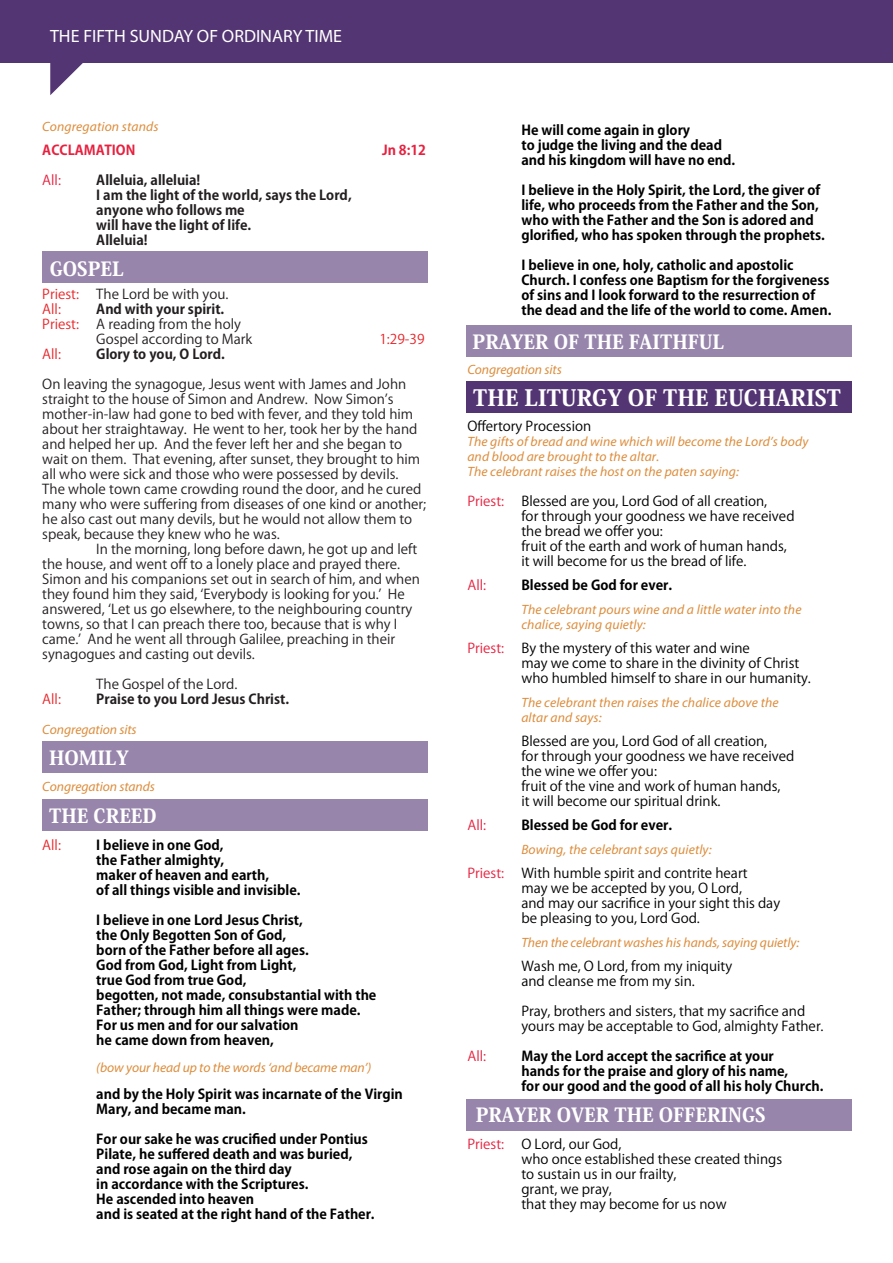
<style>
.page{position:relative;width:893px;height:1263px;background:#fff}
.page>*{position:absolute;margin:0;border:0;box-sizing:border-box;transform-origin:0 0}
.t1{font:800 22.35px "Koz Min Pro";color:#fff}
.t2{font:800 19.35px "Koz Min Pro";color:#fff}
.t3{font:17.85px "Myriad Pro";color:#fff}
.t4{font:700 13.5px/15px "Koz Go Pro";color:#000}
.t5{font:13.5px/15px "Koz Go Pro";color:#231f20}
.t6{font:13.5px/15px "Koz Go Pro";color:#000}
.t7{font:italic 13.5px/15px "Myriad Pro";letter-spacing:.01em;color:#dd8d3c}
.t8{font:700 13.5px/15px "Koz Go Pro";color:#231f20}
.t9{font:13.5px "Koz Go Pro";color:#e7213f}
.t10{font:13.5px "Koz Go Pro";color:#e8262a}
.t11{font:700 13.5px "Koz Go Pro";color:#e7213f}
.t12{font:13.5px "Koz Go Pro";color:#e52140}
.t13{font:13.5px "Koz Go Pro";color:#e92428}
</style>
<div class="page">
<div style="left:42px;top:741px;width:386px;height:32px;background:#9785ab"></div>
<div style="left:466px;top:325px;width:385px;height:32px;background:#9785ab"></div>
<div style="left:466px;top:381px;width:385px;height:32px;background:#533573"></div>
<div style="left:466px;top:1099px;width:385px;height:32px;background:#9785ab"></div>
<div style="left:42px;top:251px;width:386px;height:32px;background:#9785ab"></div>
<div style="left:0;top:0;width:893px;height:63px;background:#533573"></div>
<svg style="left:50px;top:63px;width:33px;height:32px"></svg>
<div style="left:42px;top:799px;width:386px;height:32px;background:#9785ab"></div>
<h3 class="t3" style="left:50px;top:25px;width:294px">THE FIFTH SUNDAY OF ORDINARY TIME</h3>
<p class="t7" style="left:42px;top:119px;width:118px">Congregation stands</p>
<p class="t11" style="left:42px;top:142px;width:95px">ACCLAMATION</p>
<p class="t11" style="left:382px;top:142px;width:45px">Jn 8:12</p>
<p class="t9" style="left:42px;top:172px;width:20px">All:</p>
<p class="t8" style="left:96px;top:174px;width:257px">Alleluia, alleluia!<br>I am the light of the world, says the Lord, anyone who follows me<br>will have the light of life.<br>Alleluia!</p>
<h2 class="t2" style="left:50px;top:254px;width:76px">GOSPEL</h2>
<p class="t10" style="left:42px;top:286px;width:38px">Priest:</p>
<p class="t5" style="left:96px;top:287px;width:134px">The Lord be with you.</p>
<p class="t10" style="left:42px;top:301px;width:20px">All:</p>
<p class="t8" style="left:96px;top:303px;width:129px">And with your spirit.</p>
<p class="t10" style="left:42px;top:316px;width:38px">Priest:</p>
<p class="t5" style="left:96px;top:317px;width:157px">A reading from the holy<br>Gospel according to Mark</p>
<p class="t10" style="left:379px;top:331px;width:47px">1:29-39</p>
<p class="t13" style="left:42px;top:346px;width:20px">All:</p>
<p class="t8" style="left:96px;top:348px;width:130px">Glory to you, O Lord.</p>
<p class="t5" style="left:42px;top:377px;width:385px">On leaving the synagogue, Jesus went with James and John straight to the house of Simon and Andrew. Now Simonʼs mother-in-law had gone to bed with fever, and they told him about her straightaway. He went to her, took her by the hand and helped her up. And the fever left her and she began to wait on them. That evening, after sunset, they brought to him all who were sick and those who were possessed by devils.<br>The whole town came crowding round the door, and he cured many who were suffering from diseases of one kind or another; he also cast out many devils, but he would not allow them to speak, because they knew who he was.</p>
<p class="t5" style="left:42px;top:542px;width:379px;text-indent:54px">In the morning, long before dawn, he got up and left the house, and went off to a lonely place and prayed there.<br>Simon and his companions set out in search of him, and when they found him they said, ʻEverybody is looking for you.ʼ He answered, ʻLet us go elsewhere, to the neighbouring country towns, so that I can preach there too, because that is why I came.ʼ And he went all through Galilee, preaching in their synagogues and casting out devils.</p>
<p class="t5" style="left:96px;top:677px;width:143px">The Gospel of the Lord.</p>
<p class="t10" style="left:42px;top:691px;width:20px">All:</p>
<p class="t8" style="left:96px;top:693px;width:194px">Praise to you Lord Jesus Christ.</p>
<p class="t7" style="left:42px;top:722px;width:96px">Congregation sits</p>
<h2 class="t2" style="left:49px;top:744px;width:81px">HOMILY</h2>
<p class="t7" style="left:42px;top:779px;width:114px">Congregation stands</p>
<h2 class="t2" style="left:49px;top:801px;width:109px">THE CREED</h2>
<p class="t10" style="left:42px;top:836px;width:20px">All:</p>
<p class="t4" style="left:96px;top:838px;width:206px">I believe in one God,<br>the Father almighty,<br>maker of heaven and earth,<br>of all things visible and invisible.</p>
<p class="t4" style="left:96px;top:913px;width:282px">I believe in one Lord Jesus Christ,<br>the Only Begotten Son of God,<br>born of the Father before all ages.<br>God from God, Light from Light,<br>true God from true God,<br>begotten, not made, consubstantial with the<br>Father; through him all things were made.<br>For us men and for our salvation<br>he came down from heaven,</p>
<p class="t7" style="left:96px;top:1060px;width:276px">(bow your head up to the words ‘and became man’)</p>
<p class="t4" style="left:96px;top:1087px;width:308px">and by the Holy Spirit was incarnate of the Virgin<br>Mary, and became man.</p>
<p class="t4" style="left:96px;top:1132px;width:280px">For our sake he was crucified under Pontius Pilate, he suffered death and was buried, and rose again on the third day<br>in accordance with the Scriptures.<br>He ascended into heaven<br>and is seated at the right hand of the Father.</p>
<p class="t4" style="left:521px;top:123px;width:215px">He will come again in glory<br>to judge the living and the dead and his kingdom will have no end.</p>
<p class="t4" style="left:521px;top:183px;width:305px">I believe in the Holy Spirit, the Lord, the giver of life, who proceeds from the Father and the Son, who with the Father and the Son is adored and glorified, who has spoken through the prophets.</p>
<p class="t4" style="left:521px;top:258px;width:311px">I believe in one, holy, catholic and apostolic Church. I confess one Baptism for the forgiveness of sins and I look forward to the resurrection of the dead and the life of the world to come. Amen.</p>
<h2 class="t2" style="left:473px;top:328px;width:253px">PRAYER OF THE FAITHFUL</h2>
<h1 class="t1" style="left:473px;top:381px;width:369px">THE LITURGY OF THE EUCHARIST</h1>
<p class="t7" style="left:467px;top:361px;width:96px">Congregation sits</p>
<p class="t6" style="left:467px;top:418px;width:125px">Offertory Procession</p>
<p class="t7" style="left:467px;top:433px;width:342px">The gifts of bread and wine which will become the Lord’s body and blood are brought to the altar.<br>The celebrant raises the host on the paten saying:</p>
<p class="t9" style="left:467px;top:492px;width:38px">Priest:</p>
<p class="t6" style="left:521px;top:493px;width:275px">Blessed are you, Lord God of all creation,<br>for through your goodness we have received the bread we offer you:<br>fruit of the earth and work of human hands, it will become for us the bread of life.</p>
<p class="t9" style="left:467px;top:576px;width:20px">All:</p>
<p class="t4" style="left:521px;top:578px;width:152px">Blessed be God for ever.</p>
<p class="t7" style="left:521px;top:601px;width:282px">The celebrant pours wine and a little water into the chalice, saying quietly:</p>
<p class="t9" style="left:467px;top:639px;width:38px">Priest:</p>
<p class="t6" style="left:521px;top:640px;width:291px">By the mystery of this water and wine<br>may we come to share in the divinity of Christ who humbled himself to share in our humanity.</p>
<p class="t7" style="left:521px;top:694px;width:259px">The celebrant then raises the chalice above the altar and says:</p>
<p class="t6" style="left:521px;top:733px;width:275px">Blessed are you, Lord God of all creation,<br>for through your goodness we have received the wine we offer you:<br>fruit of the vine and work of human hands,<br>it will become our spiritual drink.</p>
<p class="t9" style="left:467px;top:816px;width:20px">All:</p>
<p class="t4" style="left:521px;top:818px;width:152px">Blessed be God for ever.</p>
<p class="t7" style="left:521px;top:841px;width:192px">Bowing, the celebrant says quietly:</p>
<p class="t9" style="left:467px;top:864px;width:38px">Priest:</p>
<p class="t6" style="left:521px;top:865px;width:260px">With humble spirit and contrite heart<br>may we be accepted by you, O Lord,<br>and may our sacrifice in your sight this day be pleasing to you, Lord God.</p>
<p class="t7" style="left:521px;top:934px;width:279px">Then the celebrant washes his hands, saying quietly:</p>
<p class="t6" style="left:521px;top:958px;width:212px">Wash me, O Lord, from my iniquity and cleanse me from my sin.</p>
<p class="t6" style="left:521px;top:1003px;width:304px">Pray, brothers and sisters, that my sacrifice and yours may be acceptable to God, almighty Father.</p>
<p class="t9" style="left:467px;top:1047px;width:20px">All:</p>
<p class="t4" style="left:521px;top:1049px;width:303px">May the Lord accept the sacrifice at your<br>hands for the praise and glory of his name,<br>for our good and the good of all his holy Church.</p>
<h2 class="t2" style="left:476px;top:1101px;width:291px">PRAYER OVER THE OFFERINGS</h2>
<p class="t12" style="left:467px;top:1135px;width:38px">Priest:</p>
<p class="t6" style="left:521px;top:1137px;width:262px">O Lord, our God,<br>who once established these created things to sustain us in our frailty,<br>grant, we pray,<br>that they may become for us now</p>
</div>
